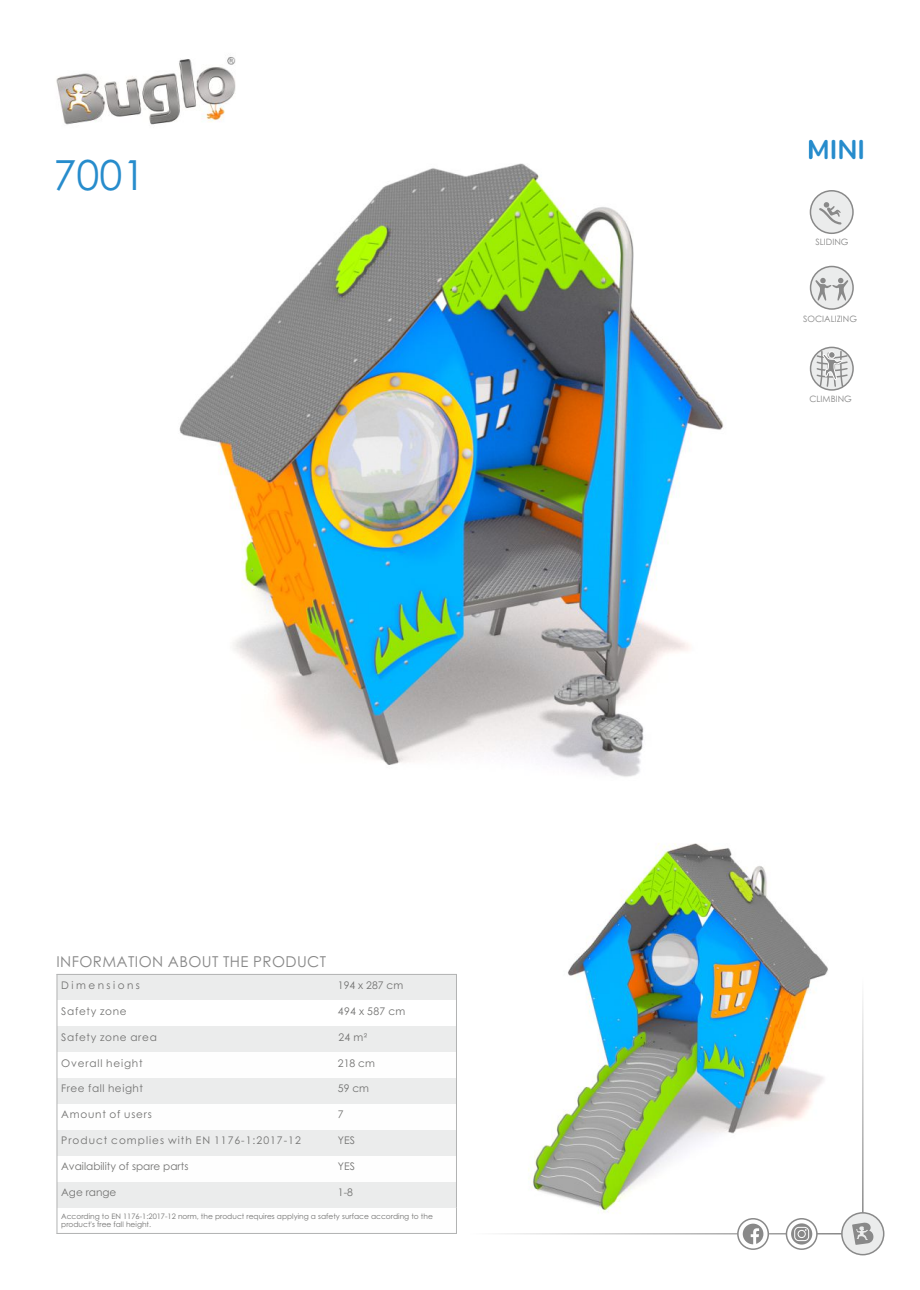
<style>
.page{position:relative;width:920px;height:1290px;background:#fff}
.page>*{position:absolute;margin:0;border:0;box-sizing:border-box;transform-origin:0 0}
.t1{font:41.4px "Century Gothic";color:#278ccc}
.t2{font:700 27px "Nunito";color:#278ccc}
.t3{font:15px "Century Gothic";letter-spacing:.03em;color:#898989}
.t4{font:10.5px "Century Gothic";letter-spacing:.065em;color:#727271}
.t5{font:10.5px "Century Gothic";letter-spacing:.095em;color:#727271}
.t6{font:10.5px "Century Gothic";color:#727271}
.t7{font:10.5px "Century Gothic";letter-spacing:.235em;color:#727271}
.t8{font:8.7px "Century Gothic";color:#898989}
.t9{font:7.5px/7.6px "Century Gothic";color:#727271}
</style>
<div class="page">
<img style="left:179px;top:141px;width:675px;height:636px">
<img style="left:528px;top:843px;width:353px;height:379px">
<div style="left:57px;top:974px;width:277px;height:26px;background:#ebecec"></div>
<div style="left:334px;top:974px;width:122px;height:26px;background:#ebecec"></div>
<div style="left:57px;top:1026px;width:277px;height:26px;background:#ebecec"></div>
<div style="left:334px;top:1026px;width:122px;height:26px;background:#ebecec"></div>
<div style="left:57px;top:1078px;width:277px;height:26px;background:#ebecec"></div>
<div style="left:334px;top:1078px;width:122px;height:26px;background:#ebecec"></div>
<div style="left:57px;top:1130px;width:277px;height:26px;background:#ebecec"></div>
<div style="left:334px;top:1130px;width:122px;height:26px;background:#ebecec"></div>
<div style="left:57px;top:1182px;width:277px;height:25px;background:#ebecec"></div>
<div style="left:334px;top:1182px;width:122px;height:25px;background:#ebecec"></div>
<hr style="left:57px;top:974px;width:1px;height:260px;background:#b2b3b3">
<svg style="left:456px;top:1207px;width:1px;height:26px"></svg>
<hr style="left:456px;top:974px;width:1px;height:233px;background:#b2b3b3">
<hr style="left:57px;top:1233px;width:400px;height:1px;background:#b2b3b3">
<hr style="left:57px;top:974px;width:400px;height:1px;background:#b2b3b3">
<svg style="left:809px;top:140px;width:3px;height:19px"></svg>
<svg style="left:810px;top:190px;width:44px;height:44px"></svg>
<svg style="left:817px;top:202px;width:26px;height:24px"></svg>
<svg style="left:810px;top:266px;width:44px;height:44px"></svg>
<svg style="left:815px;top:278px;width:33px;height:23px"></svg>
<svg style="left:810px;top:347px;width:44px;height:44px"></svg>
<svg style="left:815px;top:350px;width:34px;height:38px"></svg>
<div style="left:828px;top:351px;width:7px;height:7px;background:#898989;border:1px solid #fff;border-radius:50%"></div>
<hr style="left:470px;top:1233px;width:372px;height:1px;background:#898989">
<img style="left:56px;top:57px;width:180px;height:68px">
<div style="left:841px;top:1212px;width:43px;height:43px;background:#ebecec;border:2px solid #898989;border-radius:50%"></div>
<svg style="left:852px;top:1222px;width:22px;height:23px"></svg>
<svg style="left:737px;top:1218px;width:32px;height:32px"></svg>
<svg style="left:743px;top:1223px;width:20px;height:21px"></svg>
<svg style="left:786px;top:1218px;width:32px;height:32px"></svg>
<svg style="left:791px;top:1223px;width:21px;height:21px"></svg>
<svg style="left:794px;top:1227px;width:15px;height:14px"></svg>
<hr style="left:862px;top:977px;width:1px;height:236px;background:#898989">
<h1 class="t1" style="left:53px;top:158px;width:93px">7001</h1>
<h3 class="t3" style="left:56px;top:956px;width:271px">INFORMATION ABOUT THE PRODUCT</h3>
<h3 class="t7" style="left:61px;top:981px;width:80px">Dimensions</h3>
<h3 class="t4" style="left:338px;top:981px;width:67px">194 x 287 cm</h3>
<h3 class="t4" style="left:61px;top:1007px;width:67px">Safety zone</h3>
<h3 class="t4" style="left:338px;top:1007px;width:69px">494 x 587 cm</h3>
<h3 class="t4" style="left:61px;top:1033px;width:97px">Safety zone area</h3>
<h3 class="t4" style="left:61px;top:1059px;width:83px">Overall height</h3>
<h3 class="t4" style="left:338px;top:1059px;width:39px">218 cm</h3>
<h3 class="t4" style="left:61px;top:1084px;width:83px">Free fall height</h3>
<h3 class="t4" style="left:338px;top:1084px;width:33px">59 cm</h3>
<h3 class="t4" style="left:61px;top:1110px;width:92px">Amount of users</h3>
<h3 class="t5" style="left:61px;top:1136px;width:241px">Product complies with EN 1176-1:2017-12</h3>
<h3 class="t4" style="left:338px;top:1136px;width:19px">YES</h3>
<h3 class="t6" style="left:61px;top:1162px;width:129px">Availability of spare parts</h3>
<h3 class="t4" style="left:338px;top:1162px;width:19px">YES</h3>
<h3 class="t6" style="left:61px;top:1188px;width:57px">Age range</h3>
<h3 class="t4" style="left:338px;top:1188px;width:17px">1-8</h3>
<p class="t9" style="left:61px;top:1213px;width:373px">According to EN 1176-1:2017-12 norm, the product requires applying a safety surface according to the product's free fall height.</p>
<h3 class="t4" style="left:339px;top:1033px;width:30px">24 m²</h3>
<h3 class="t4" style="left:338px;top:1110px;width:7px">7</h3>
<h2 class="t2" style="left:807px;top:132px;width:60px">MINI</h2>
<p class="t8" style="left:815px;top:238px;width:35px">SLIDING</p>
<p class="t8" style="left:803px;top:316px;width:55px">SOCIALIZING</p>
<p class="t8" style="left:809px;top:396px;width:44px">CLIMBING</p>
</div>
